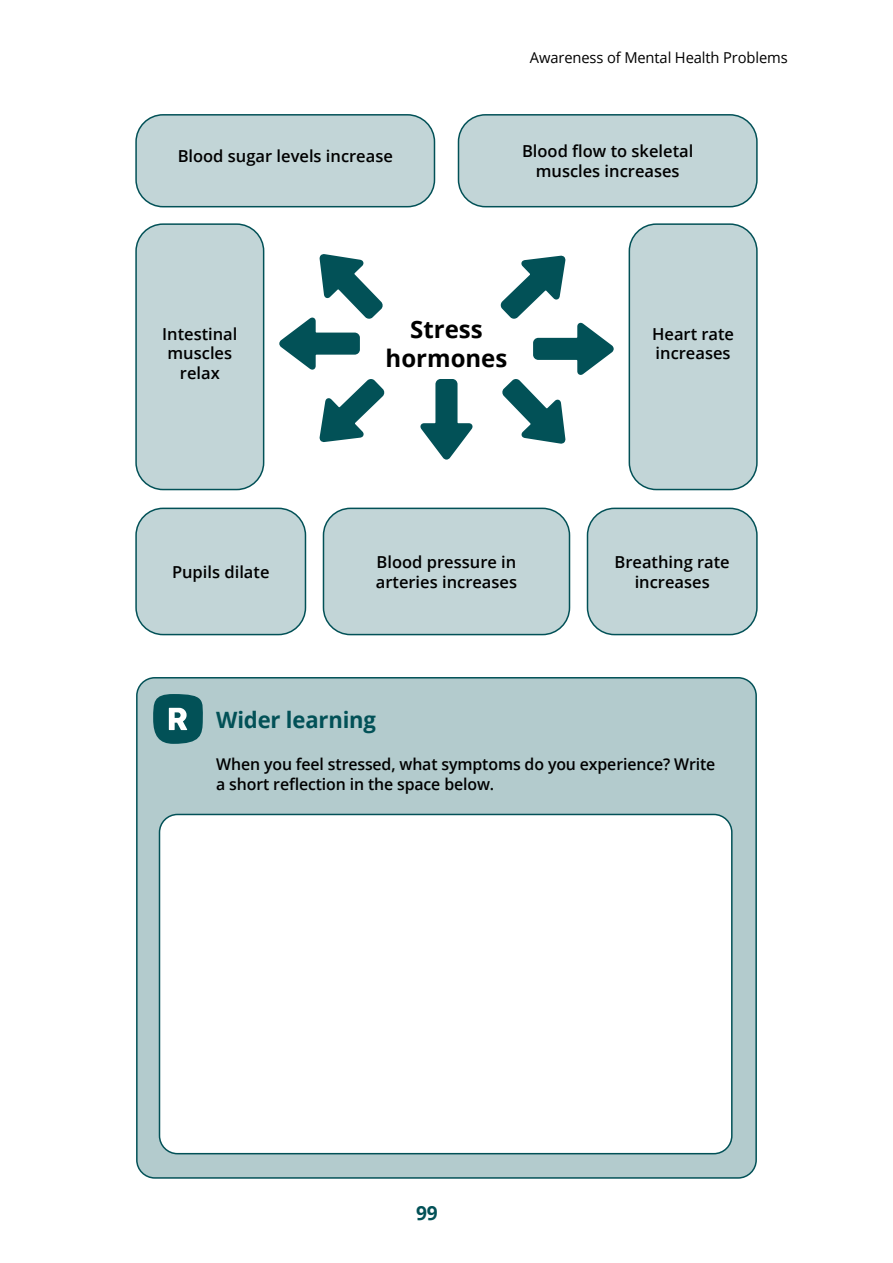
<style>
.page{position:relative;width:893px;height:1263px;background:#fff}
.page>*{position:absolute;margin:0;border:0;box-sizing:border-box;transform-origin:0 0}
.t1{font:700 24px/28.8px "Open Sans";color:#000;text-align:center}
.t2{font:700 22.5px "Open Sans";letter-spacing:-.01em;color:#025157}
.t3{font:700 19.5px "Open Sans";color:#025157}
.t4{font:600 16.5px/19.8px "Open Sans";color:#000;text-align:center}
.t5{font:600 16.2px/19.5px "Open Sans";letter-spacing:-.01em;color:#000}
.t6{font:15px "Open Sans";letter-spacing:-.01em;color:#000}
</style>
<div class="page">
<svg style="left:420px;top:379px;width:52px;height:81px"></svg>
<svg style="left:319px;top:379px;width:66px;height:63px"></svg>
<svg style="left:279px;top:254px;width:104px;height:116px"></svg>
<svg style="left:500px;top:256px;width:114px;height:188px"></svg>
<div style="left:136px;top:115px;width:298px;height:92px;background:#c2d5d7;border-radius:27px"></div>
<div style="left:135px;top:114px;width:300px;height:93px;border:2px solid #025157;border-radius:27px"></div>
<div style="left:458px;top:115px;width:299px;height:92px;background:#c2d5d7;border-radius:27px"></div>
<div style="left:458px;top:114px;width:300px;height:93px;border:2px solid #025157;border-radius:27px"></div>
<div style="left:629px;top:224px;width:128px;height:265px;background:#c2d5d7;border-radius:27px"></div>
<div style="left:629px;top:223px;width:129px;height:267px;border:2px solid #025157;border-radius:27px"></div>
<div style="left:587px;top:508px;width:170px;height:127px;background:#c2d5d7;border-radius:27px"></div>
<div style="left:587px;top:508px;width:171px;height:127px;border:2px solid #025157;border-radius:27px"></div>
<div style="left:323px;top:508px;width:246px;height:127px;background:#c2d5d7;border-radius:27px"></div>
<div style="left:323px;top:508px;width:247px;height:127px;border:2px solid #025157;border-radius:27px"></div>
<div style="left:136px;top:508px;width:169px;height:127px;background:#c2d5d7;border-radius:27px"></div>
<div style="left:135px;top:508px;width:171px;height:127px;border:2px solid #025157;border-radius:27px"></div>
<div style="left:136px;top:224px;width:128px;height:265px;background:#c2d5d7;border-radius:27px"></div>
<div style="left:135px;top:223px;width:129px;height:267px;border:2px solid #025157;border-radius:27px"></div>
<div style="left:137px;top:678px;width:619px;height:500px;background:#b3cbcd;border-radius:18px"></div>
<div style="left:136px;top:677px;width:621px;height:502px;border:2px solid #025157;border-radius:18px"></div>
<div style="left:159px;top:814px;width:573px;height:340px;background:#fff;border-radius:18px"></div>
<div style="left:159px;top:814px;width:574px;height:340px;border:2px solid #025157;border-radius:18px"></div>
<svg style="left:153px;top:694px;width:50px;height:50px;background:#357479"></svg>
<p class="t6" style="left:530px;top:47px;width:259px">Awareness of Mental Health Problems</p>
<p class="t4" style="left:178px;top:146px;width:217px">Blood sugar levels increase</p>
<p class="t4" style="left:522px;top:141px;width:173px">Blood flow to skeletal muscles increases</p>
<p class="t4" style="left:162px;top:323px;width:77px">Intestinal muscles relax</p>
<h1 class="t1" style="left:386px;top:314px;width:123px">Stress hormones</h1>
<p class="t4" style="left:652px;top:323px;width:84px;text-align:left">Heart rate increases</p>
<p class="t4" style="left:172px;top:561px;width:99px">Pupils dilate</p>
<p class="t4" style="left:376px;top:552px;width:143px;text-align:left">Blood pressure in arteries increases</p>
<p class="t4" style="left:615px;top:552px;width:117px">Breathing rate increases</p>
<h2 class="t2" style="left:216px;top:703px;width:161px">Wider learning</h2>
<p class="t5" style="left:216px;top:754px;width:501px">When you feel stressed, what symptoms do you experience? Write a short reflection in the space below.</p>
<p class="t3" style="left:416px;top:1199px;width:23px">99</p>
</div>
